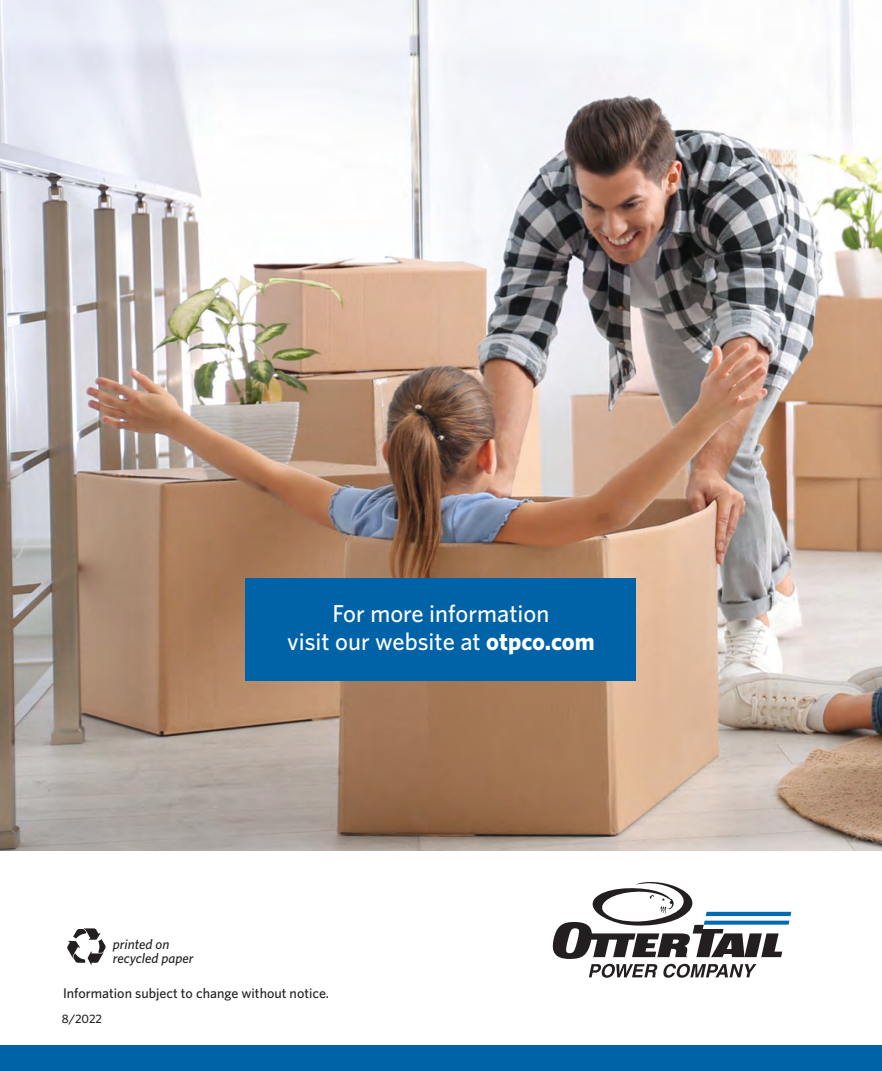
<style>
.page{position:relative;width:882px;height:1071px;background:#fff}
.page>*{position:absolute;margin:0;border:0;box-sizing:border-box;transform-origin:0 0}
.Subhead{font:500 24.5px "Whitney";color:#fff}
.t1{font:500 14px "Whitney";color:#231f20}
.t2{font:italic 500 14px/14px "Whitney";color:#231f20}
.t3{font:500 12.25px "Whitney";color:#231f20}
.s1{font-weight:700}
</style>
<div class="page">
<svg style="left:67px;top:928px;width:39px;height:37px"></svg>
<svg style="left:552px;top:882px;width:239px;height:96px"></svg>
<div style="left:0;top:1046px;width:882px;height:25px;background:#0163a7"></div>
<img style="left:0;top:0;width:882px;height:850px">
<div style="left:246px;top:578px;width:390px;height:102px;background:#0163a7"></div>
<p class="Subhead" style="left:333px;top:597px;width:218px">For more information</p>
<p class="Subhead" style="left:287px;top:625px;width:309px">visit our website at <span class="s1">otpco.com</span></p>
<p class="t2" style="left:113px;top:937px;width:82px">printed on recycled paper</p>
<p class="t1" style="left:63px;top:984px;width:268px">Information subject to change without notice.</p>
<p class="t3" style="left:62px;top:1010px;width:42px">8/2022</p>
</div>
